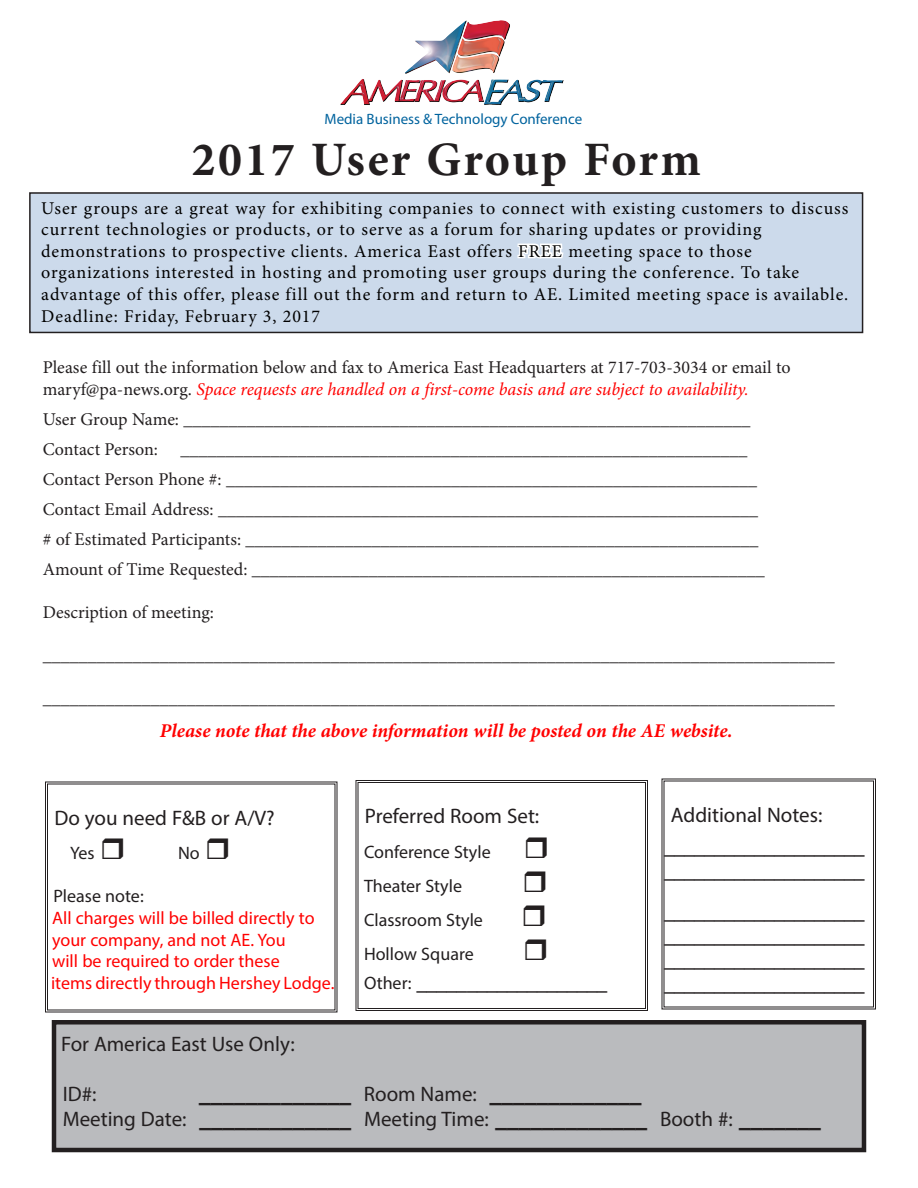
<style>
.page{position:relative;width:918px;height:1188px;background:#fff}
.page>*{position:absolute;margin:0;border:0;box-sizing:border-box;transform-origin:0 0}
.t1{font:700 48px "Minion Pro";letter-spacing:.045em;color:#231f20}
.t2{font:700 21px "Arial";color:#231f20}
.t3{font:21px "Myriad Pro";color:#231f20}
.t4{font:italic 700 19.5px "Minion Pro";letter-spacing:-.005em;color:#f00}
.t5{font:18px "Minion Pro";color:#231f20}
.t6{font:18px/21.6px "Minion Pro";letter-spacing:.05em;color:#000}
.t7{font:18px/24px "Arial";color:#231f20}
.t8{font:18px "Myriad Pro";color:#f00}
.t9{font:italic 18px "Minion Pro";letter-spacing:-.005em;color:#f00}
.t10{font:18px "Myriad Pro";color:#231f20}
.t11{font:15px "Myriad Pro";color:#00639e}
.s1{font-style:normal;color:#231f20}
.s2{font-family:"Myriad Pro"}
.s3{font-family:"Myriad Pro";font-weight:400}
</style>
<div class="page">
<div style="left:54px;top:1022px;width:810px;height:128px;background:#babbbe"></div>
<div style="left:52px;top:1020px;width:814px;height:132px;border:4px solid #231f20"></div>
<svg style="left:45px;top:781px;width:293px;height:232px"></svg>
<svg style="left:355px;top:780px;width:293px;height:231px"></svg>
<div style="left:358px;top:782px;width:288px;height:227px;border:1px solid #231f20"></div>
<svg style="left:661px;top:778px;width:215px;height:232px"></svg>
<img style="left:340px;top:20px;width:224px;height:85px">
<div style="left:30px;top:193px;width:833px;height:139px;background:#ccdaeb"></div>
<div style="left:29px;top:192px;width:834px;height:141px;border:2px solid #231f20"></div>
<svg style="left:517px;top:243px;width:47px;height:16px"></svg>
<svg style="left:102px;top:838px;width:21px;height:21px"></svg>
<svg style="left:208px;top:838px;width:20px;height:21px"></svg>
<svg style="left:526px;top:837px;width:21px;height:21px"></svg>
<svg style="left:525px;top:871px;width:21px;height:21px"></svg>
<svg style="left:524px;top:905px;width:20px;height:21px"></svg>
<svg style="left:526px;top:939px;width:20px;height:21px"></svg>
<p class="t11" style="left:325px;top:109px;width:259px">Media Business &amp; Technology Conference</p>
<p class="t1" style="left:192px;top:126px;width:511px">2017 User Group Form</p>
<p class="t6" style="left:41px;top:197px;width:809px">User groups are a great way for exhibiting companies to connect with existing customers to discuss current technologies or products, or to serve as a forum for sharing updates or providing</p>
<p class="t6" style="left:41px;top:240px;width:712px">demonstrations to prospective clients. America East offers FREE meeting space to those</p>
<p class="t6" style="left:41px;top:262px;width:760px">organizations interested in hosting and promoting user groups during the conference. To take</p>
<p class="t6" style="left:41px;top:284px;width:809px">advantage of this offer, please fill out the form and return to AE. Limited meeting space is available.</p>
<p class="t6" style="left:41px;top:305px;width:280px">Deadline: Friday, February 3, 2017</p>
<p class="t5" style="left:43px;top:355px;width:749px">Please fill out the information below and fax to America East Headquarters at 717-703-3034 or email to</p>
<p class="t9" style="left:43px;top:377px;width:707px"><span class="s1">maryf@pa-news.org.</span> Space requests are handled on a first-come basis and are subject to availability.</p>
<p class="t5" style="left:43px;top:407px;width:709px">User Group Name: _______________________________________________________________</p>
<p class="t5" style="left:43px;top:437px;width:706px">Contact Person: _______________________________________________________________</p>
<p class="t5" style="left:43px;top:467px;width:716px">Contact Person Phone #: ___________________________________________________________</p>
<p class="t5" style="left:43px;top:497px;width:717px">Contact Email Address: ____________________________________________________________</p>
<p class="t5" style="left:43px;top:527px;width:717px"># of Estimated Participants: _________________________________________________________</p>
<p class="t5" style="left:43px;top:557px;width:724px">Amount of Time Requested: _________________________________________________________</p>
<p class="t5" style="left:43px;top:600px;width:173px">Description of meeting:</p>
<p class="t5" style="left:43px;top:643px;width:794px">________________________________________________________________________________________</p>
<p class="t5" style="left:43px;top:686px;width:794px">________________________________________________________________________________________</p>
<p class="t4" style="left:160px;top:717px;width:574px">Please note that the above information will be posted on the AE website.</p>
<p class="t3" style="left:54px;top:805px;width:222px">Do you need F&amp;B or A/V?</p>
<p class="t10" style="left:70px;top:842px;width:26px">Yes</p>
<p class="t10" style="left:178px;top:842px;width:23px">No</p>
<p class="t10" style="left:54px;top:885px;width:92px">Please note:</p>
<p class="t8" style="left:52px;top:907px;width:264px">All charges will be billed directly to</p>
<p class="t8" style="left:52px;top:928px;width:235px">your company, and not AE. You</p>
<p class="t8" style="left:52px;top:950px;width:229px">will be required to order these</p>
<p class="t8" style="left:51px;top:972px;width:285px">items directly through Hershey Lodge.</p>
<p class="t3" style="left:365px;top:803px;width:176px">Preferred Room Set:</p>
<p class="t10" style="left:364px;top:841px;width:128px">Conference Style</p>
<p class="t10" style="left:364px;top:875px;width:100px">Theater Style</p>
<p class="t10" style="left:364px;top:909px;width:120px">Classroom Style</p>
<p class="t10" style="left:364px;top:943px;width:111px">Hollow Square</p>
<p class="t7" style="left:364px;top:971px;width:245px"><span class="s2">Other:</span> ___________________</p>
<p class="t3" style="left:671px;top:802px;width:153px">Additional Notes:</p>
<p class="t7" style="left:664px;top:835px;width:202px">____________________ ____________________</p>
<p class="t7" style="left:664px;top:900px;width:202px;text-align:justify">____________________ ____________________ ____________________ ____________________</p>
<p class="t3" style="left:61px;top:1031px;width:235px">For America East Use Only:</p>
<p class="t3" style="left:63px;top:1081px;width:35px">ID#:</p>
<p class="t2" style="left:199px;top:1080px;width:444px">_____________ <span class="s3">Room Name:</span> _____________</p>
<p class="t2" style="left:63px;top:1105px;width:760px"><span class="s3">Meeting Date:</span> _____________ <span class="s3">Meeting Time:</span> _____________ <span class="s3">Booth #:</span> _______</p>
</div>
